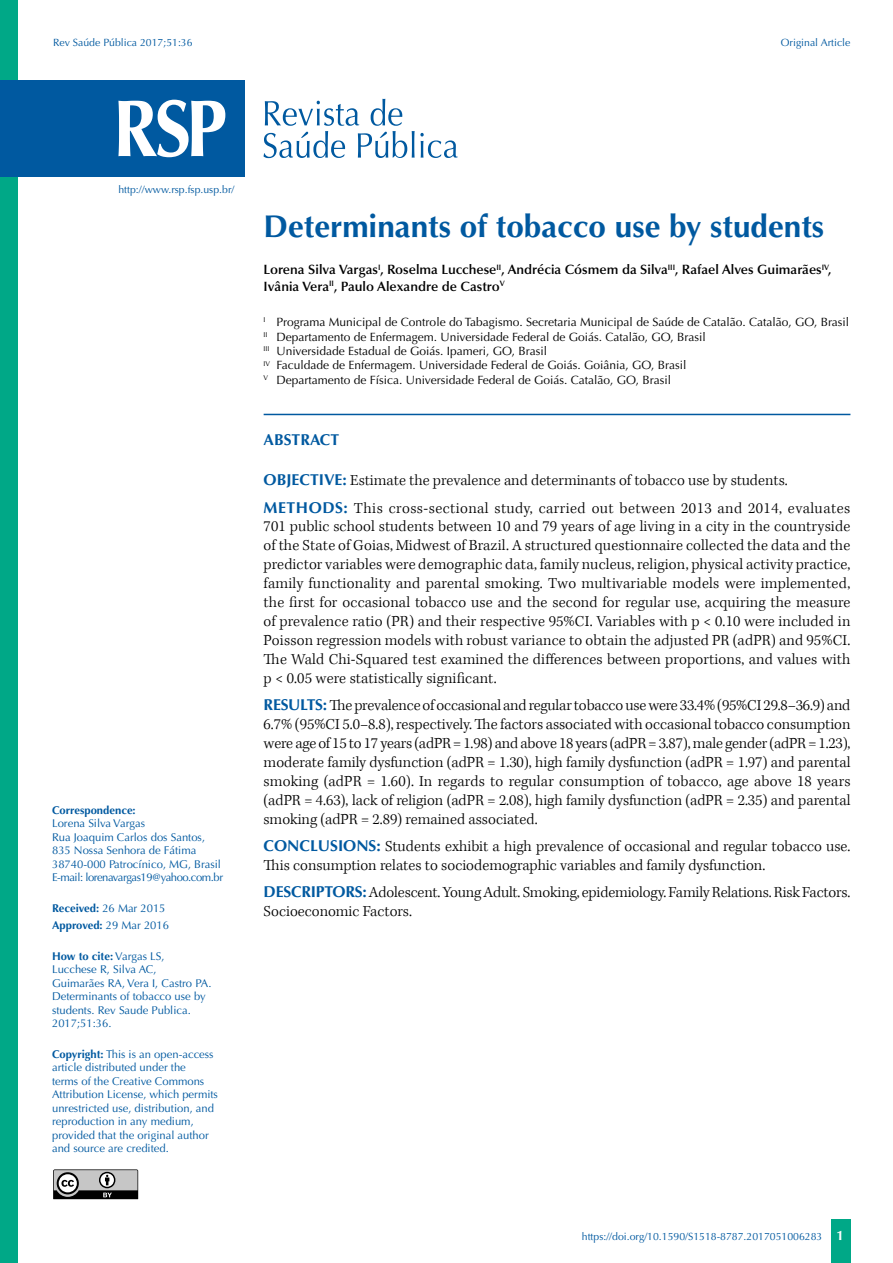
<style>
.page{position:relative;width:893px;height:1263px;background:#fff}
.page>*{position:absolute;margin:0;border:0;box-sizing:border-box;transform-origin:0 0}
.t1{font:700 31.5px "Optima";color:#0059a0}
.t2{font:300 15.75px/18.9px "Kepler Std";color:#000}
.t3{font:700 15.75px "Optima";color:#0059a0}
.t4{font:600 13.5px/16.2px "Optima";color:#000}
.t5{font:12px/14.4px "Optima";color:#000}
.t6{font:11.25px/13.5px "Optima";color:#0059a0}
.t7{font:700 11.25px/17.7px "Optima";color:#0059a0}
.t8{font:10.5px "Optima";color:#0059a0}
.s1{font-weight:400}
.s2{font-weight:700}
.s3{font-family:"Optima";font-weight:700;color:#0059a0}
.s4{font-weight:700;font-size:13.5px;color:#fff}
</style>
<div class="page">
<div style="left:831px;top:1220px;width:20px;height:43px;background:#00a887"></div>
<svg style="left:53px;top:1169px;width:85px;height:30px"></svg>
<div style="left:0;top:0;width:18px;height:1263px;background:#00a887"></div>
<svg style="left:263px;top:99px;width:195px;height:59px"></svg>
<div style="left:0;top:80px;width:244px;height:96px;background:#0059a0"></div>
<svg style="left:118px;top:100px;width:107px;height:57px"></svg>
<hr style="left:264px;top:414px;width:586px;height:1px;background:#0059a0">
<p class="t8" style="left:53px;top:36px;width:141px">Rev Saúde Pública 2017;51:36</p>
<p class="t8" style="left:781px;top:36px;width:71px">Original Article</p>
<p class="t8" style="left:118px;top:183px;width:117px">http://www.rsp.fsp.usp.br/</p>
<p class="t7" style="left:52px;top:801px;width:85px">Correspondence:</p>
<p class="t6" style="left:52px;top:817px;width:172px">Lorena Silva Vargas<br>Rua Joaquim Carlos dos Santos,<br>835 Nossa Senhora de Fátima<br>38740-000 Patrocínico, MG, Brasil<br>E-mail: lorenavargas19@yahoo.com.br</p>
<p class="t7" style="left:52px;top:899px;width:118px">Received: <span class="s1">26 Mar 2015<br></span>Approved: <span class="s1">29 Mar 2016</span></p>
<p class="t6" style="left:52px;top:949px;width:161px"><span class="s2">How to cite:</span> Vargas LS,<br>Lucchese R, Silva AC,<br>Guimarães RA, Vera I, Castro PA.<br>Determinants of tobacco use by students. Rev Saude Publica.<br>2017;51:36.</p>
<p class="t6" style="left:52px;top:1047px;width:167px"><span class="s2">Copyright:</span> This is an open-access article distributed under the<br>terms of the Creative Commons<br>Attribution License, which permits unrestricted use, distribution, and reproduction in any medium, provided that the original author and source are credited.</p>
<h1 class="t1" style="left:264px;top:208px;width:562px">Determinants of tobacco use by students</h1>
<p class="t4" style="left:264px;top:262px;width:569px">Lorena Silva Vargas<sup>I</sup>, Roselma Lucchese<sup>II</sup>, Andrécia Cósmem da Silva<sup>III</sup>, Rafael Alves Guimarães<sup>IV</sup>,<br>Ivânia Vera<sup>II</sup>, Paulo Alexandre de Castro<sup>V</sup></p>
<p class="t5" style="left:264px;top:315px;width:587px"><sup>I</sup> Programa Municipal de Controle do Tabagismo. Secretaria Municipal de Saúde de Catalão. Catalão, GO, Brasil <sup>II</sup> Departamento de Enfermagem. Universidade Federal de Goiás. Catalão, GO, Brasil<br><sup>III</sup> Universidade Estadual de Goiás. Ipameri, GO, Brasil<br><sup>IV</sup> Faculdade de Enfermagem. Universidade Federal de Goiás. Goiânia, GO, Brasil<br><sup>V</sup> Departamento de Física. Universidade Federal de Goiás. Catalão, GO, Brasil</p>
<p class="t3" style="left:264px;top:430px;width:77px">ABSTRACT</p>
<p class="t2" style="left:264px;top:467px;width:588px;line-height:27.5px"><span class="s3">OBJECTIVE:</span> Estimate the prevalence and determinants of tobacco use by students.<br><span class="s3">METHODS:</span> This cross-sectional study, carried out between 2013 and 2014, evaluates</p>
<p class="t2" style="left:264px;top:518px;width:588px;text-align:justify">701 public school students between 10 and 79 years of age living in a city in the countryside of the State of Goias, Midwest of Brazil. A structured questionnaire collected the data and the predictor variables were demographic data, family nucleus, religion, physical activity practice, family functionality and parental smoking. Two multivariable models were implemented, the first for occasional tobacco use and the second for regular use, acquiring the measure of prevalence ratio (PR) and their respective 95%CI. Variables with p &lt; 0.10 were included in Poisson regression models with robust variance to obtain the adjusted PR (adPR) and 95%CI.<br>The Wald Chi-Squared test examined the differences between proportions, and values with p &lt; 0.05 were statistically significant.</p>
<p class="t2" style="left:264px;top:696px;width:588px;text-align:justify"><span class="s3">RESULTS:</span> The prevalence of occasional and regular tobacco use were 33.4% (95%CI 29.8–36.9) and 6.7% (95%CI 5.0–8.8), respectively. The factors associated with occasional tobacco consumption were age of 15 to 17 years (adPR = 1.98) and above 18 years (adPR = 3.87), male gender (adPR = 1.23), moderate family dysfunction (adPR = 1.30), high family dysfunction (adPR = 1.97) and parental smoking (adPR = 1.60). In regards to regular consumption of tobacco, age above 18 years (adPR = 4.63), lack of religion (adPR = 2.08), high family dysfunction (adPR = 2.35) and parental smoking (adPR = 2.89) remained associated.</p>
<p class="t2" style="left:264px;top:837px;width:588px"><span class="s3">CONCLUSIONS:</span> Students exhibit a high prevalence of occasional and regular tobacco use.<br>This consumption relates to sociodemographic variables and family dysfunction.</p>
<p class="t2" style="left:264px;top:883px;width:588px"><span class="s3">DESCRIPTORS:</span> Adolescent. Young Adult. Smoking, epidemiology. Family Relations. Risk Factors.<br>Socioeconomic Factors.</p>
<p class="t8" style="left:582px;top:1230px;width:264px">https://doi.org/10.1590/S1518-8787.2017051006283 <span class="s4">1</span></p>
</div>
